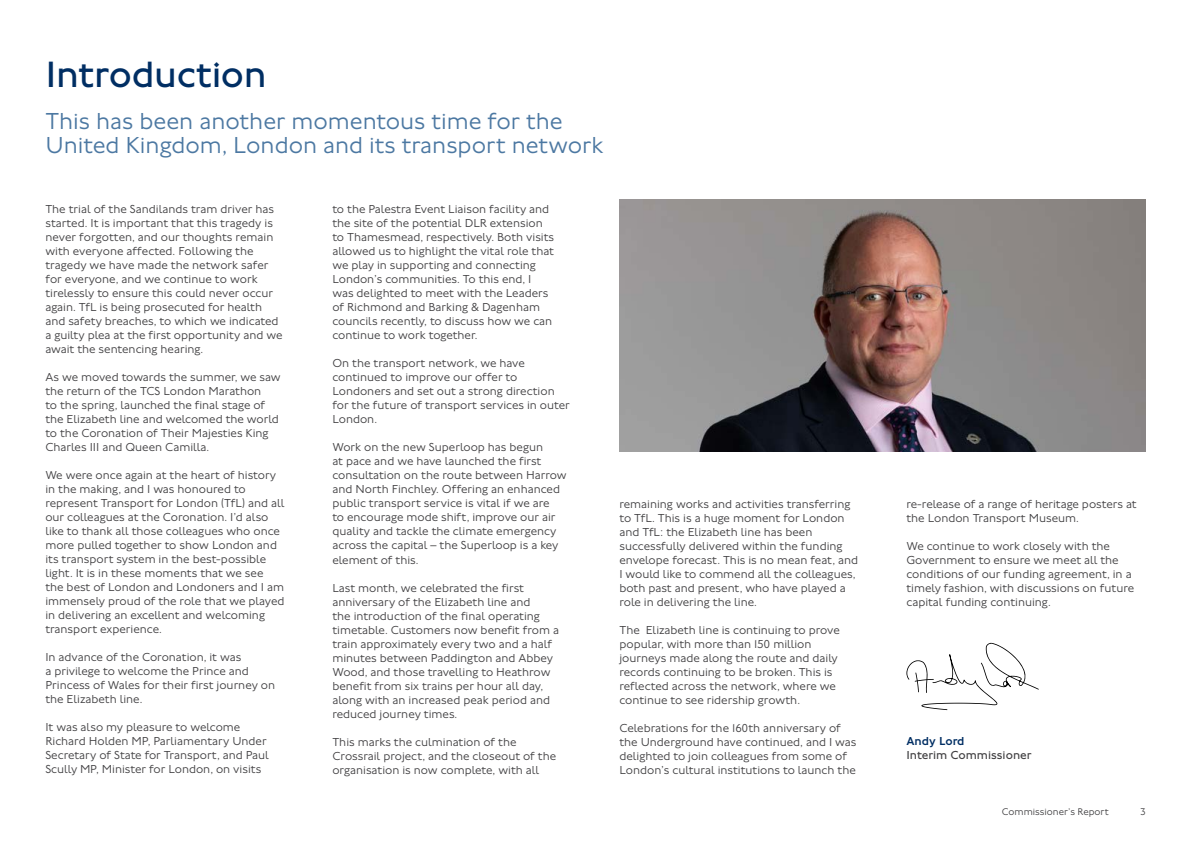
<style>
.page{position:relative;width:1191px;height:842px;background:#fff}
.page>*{position:absolute;margin:0;border:0;box-sizing:border-box;transform-origin:0 0}
.Major_Heading_38_38{font:38px "Johnston 100";letter-spacing:-.01em;color:#002e63}
.Minor_Heading_24_24{font:300 24px/24px "Johnston 100";color:#4c78a2}
.Body_12_14__P{font:300 12px/14px "Johnston 100";color:#414042}
.Signature_JobTitle_1{font:12px "Johnston 100";color:#414042}
.Signature_Name_12_14{font:500 12px "Johnston 100";color:#002e63}
.t1{font:300 10px "Johnston 100";color:#414042}
</style>
<div class="page">
<img style="left:619px;top:199px;width:526px;height:252px">
<svg style="left:906px;top:643px;width:132px;height:67px"></svg>
<h2 class="Major_Heading_38_38" style="left:45px;top:54px;width:223px">Introduction</h2>
<p class="Minor_Heading_24_24" style="left:45px;top:110px;width:559px">This has been another momentous time for the<br>United Kingdom, London and its transport network</p>
<p class="Body_12_14__P" style="left:45px;top:203px;width:239px">The trial of the Sandilands tram driver has started. It is important that this tragedy is never forgotten, and our thoughts remain with everyone affected. Following the tragedy we have made the network safer for everyone, and we continue to work tirelessly to ensure this could never occur again. TfL is being prosecuted for health and safety breaches, to which we indicated a guilty plea at the first opportunity and we await the sentencing hearing.</p>
<p class="Body_12_14__P" style="left:45px;top:371px;width:237px">As we moved towards the summer, we saw the return of the TCS London Marathon<br>to the spring, launched the final stage of the Elizabeth line and welcomed the world to the Coronation of Their Majesties King Charles III and Queen Camilla.</p>
<p class="Body_12_14__P" style="left:45px;top:469px;width:241px">We were once again at the heart of history in the making, and I was honoured to represent Transport for London (TfL) and all our colleagues at the Coronation. I’d also like to thank all those colleagues who once more pulled together to show London and its transport system in the best-possible light. It is in these moments that we see the best of London and Londoners and I am immensely proud of the role that we played in delivering an excellent and welcoming transport experience.</p>
<p class="Body_12_14__P" style="left:45px;top:651px;width:231px">In advance of the Coronation, it was<br>a privilege to welcome the Prince and Princess of Wales for their first journey on the Elizabeth line.</p>
<p class="Body_12_14__P" style="left:45px;top:721px;width:225px">It was also my pleasure to welcome Richard Holden MP, Parliamentary Under Secretary of State for Transport, and Paul Scully MP, Minister for London, on visits</p>
<p class="Body_12_14__P" style="left:332px;top:203px;width:223px">to the Palestra Event Liaison facility and the site of the potential DLR extension to Thamesmead, respectively. Both visits allowed us to highlight the vital role that we play in supporting and connecting London’s communities. To this end, I was delighted to meet with the Leaders of Richmond and Barking &amp; Dagenham councils recently, to discuss how we can continue to work together.</p>
<p class="Body_12_14__P" style="left:332px;top:357px;width:239px">On the transport network, we have continued to improve our offer to<br>Londoners and set out a strong direction for the future of transport services in outer<br>London.</p>
<p class="Body_12_14__P" style="left:332px;top:441px;width:236px">Work on the new Superloop has begun<br>at pace and we have launched the first consultation on the route between Harrow and North Finchley. Offering an enhanced public transport service is vital if we are<br>to encourage mode shift, improve our air quality and tackle the climate emergency across the capital – the Superloop is a key element of this.</p>
<p class="Body_12_14__P" style="left:332px;top:581px;width:228px">Last month, we celebrated the first anniversary of the Elizabeth line and<br>the introduction of the final operating timetable. Customers now benefit from a train approximately every two and a half minutes between Paddington and Abbey Wood, and those travelling to Heathrow benefit from six trains per hour all day, along with an increased peak period and reduced journey times.</p>
<p class="Body_12_14__P" style="left:332px;top:735px;width:225px">This marks the culmination of the<br>Crossrail project, and the closeout of the organisation is now complete, with all</p>
<p class="Body_12_14__P" style="left:619px;top:497px;width:240px">remaining works and activities transferring to TfL. This is a huge moment for London and TfL: the Elizabeth line has been successfully delivered within the funding envelope forecast. This is no mean feat, and I would like to commend all the colleagues, both past and present, who have played a role in delivering the line.</p>
<p class="Body_12_14__P" style="left:619px;top:623px;width:222px">The Elizabeth line is continuing to prove popular, with more than 150 million journeys made along the route and daily records continuing to be broken. This is reflected across the network, where we continue to see ridership growth.</p>
<p class="Body_12_14__P" style="left:619px;top:721px;width:239px">Celebrations for the 160th anniversary of the Underground have continued, and I was delighted to join colleagues from some of London’s cultural institutions to launch the</p>
<p class="Body_12_14__P" style="left:906px;top:497px;width:232px">re-release of a range of heritage posters at the London Transport Museum.</p>
<p class="Body_12_14__P" style="left:906px;top:539px;width:229px">We continue to work closely with the Government to ensure we meet all the conditions of our funding agreement, in a timely fashion, with discussions on future capital funding continuing.</p>
<p class="Signature_Name_12_14" style="left:906px;top:735px;width:60px">Andy Lord</p>
<p class="Signature_JobTitle_1" style="left:906px;top:749px;width:127px">Interim Commissioner</p>
<p class="t1" style="left:1002px;top:807px;width:108px">Commissioner’s Report</p>
<p class="t1" style="left:1140px;top:807px;width:7px">3</p>
</div>
